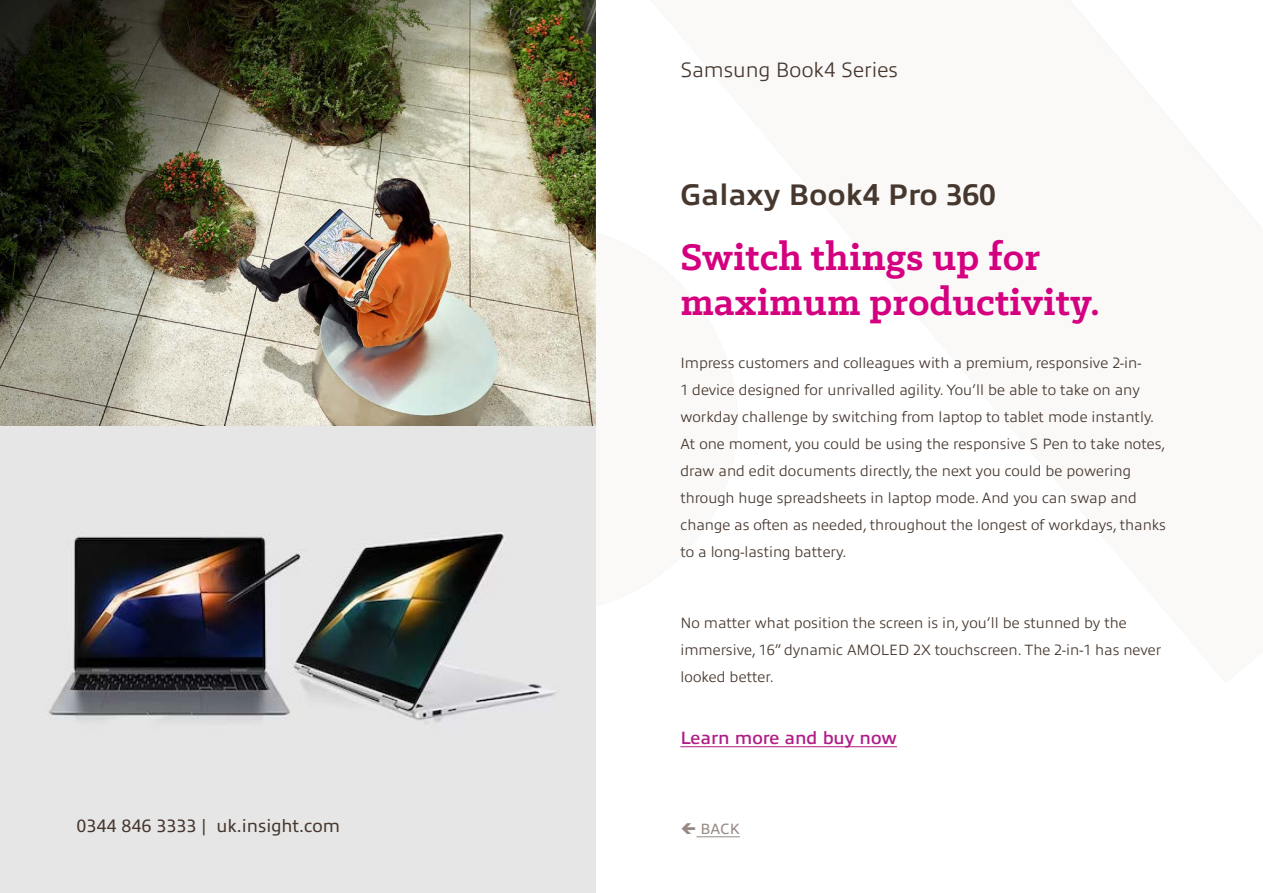
<style>
.page{position:relative;width:1263px;height:893px;background:#fff}
.page>*{position:absolute;margin:0;border:0;box-sizing:border-box;transform-origin:0 0}
.t1{font:700 42px/45px "Klinic Slab";color:#d4007f}
.t2{font:700 30px "Allumi Pro";color:#47382f}
.t3{font:300 21px "Allumi Pro";color:#47382f}
.t4{font:18px "Allumi Pro";color:#47382f}
.t5{font:600 18px "Allumi Pro";color:#b01c87}
.t6{font:300 15px/27px "Allumi Pro";color:#47382f}
.t7{font:15px "Allumi Pro";color:#968982}
</style>
<div class="page">
<hr style="left:696px;top:836px;width:44px;height:1px;background:#968982">
<div style="left:0;top:0;width:595px;height:893px;background:#e6e6e7"></div>
<img style="left:49px;top:531px;width:508px;height:193px">
<img style="left:0;top:0;width:595px;height:425px">
<hr style="left:680px;top:746px;width:217px;height:1px;background:#b01c87">
<p class="t4" style="left:77px;top:812px;width:265px">0344 846 3333 | uk.insight.com</p>
<h3 class="t3" style="left:680px;top:55px;width:219px">Samsung Book4 Series</h3>
<h2 class="t2" style="left:680px;top:172px;width:317px">Galaxy Book4 Pro 360</h2>
<h1 class="t1" style="left:680px;top:233px;width:421px">Switch things up for maximum productivity.</h1>
<p class="t6" style="left:680px;top:348px;width:487px">Impress customers and colleagues with a premium, responsive 2-in-<br>1 device designed for unrivalled agility. You’ll be able to take on any workday challenge by switching from laptop to tablet mode instantly.<br>At one moment, you could be using the responsive S Pen to take notes, draw and edit documents directly, the next you could be powering through huge spreadsheets in laptop mode. And you can swap and change as often as needed, throughout the longest of workdays, thanks to a long-lasting battery.</p>
<p class="t6" style="left:680px;top:608px;width:482px">No matter what position the screen is in, you’ll be stunned by the immersive, 16” dynamic AMOLED 2X touchscreen. The 2-in-1 has never looked better.</p>
<p class="t5" style="left:680px;top:724px;width:218px">Learn more and buy now</p>
<p class="t7" style="left:700px;top:818px;width:41px">BACK</p>
</div>
